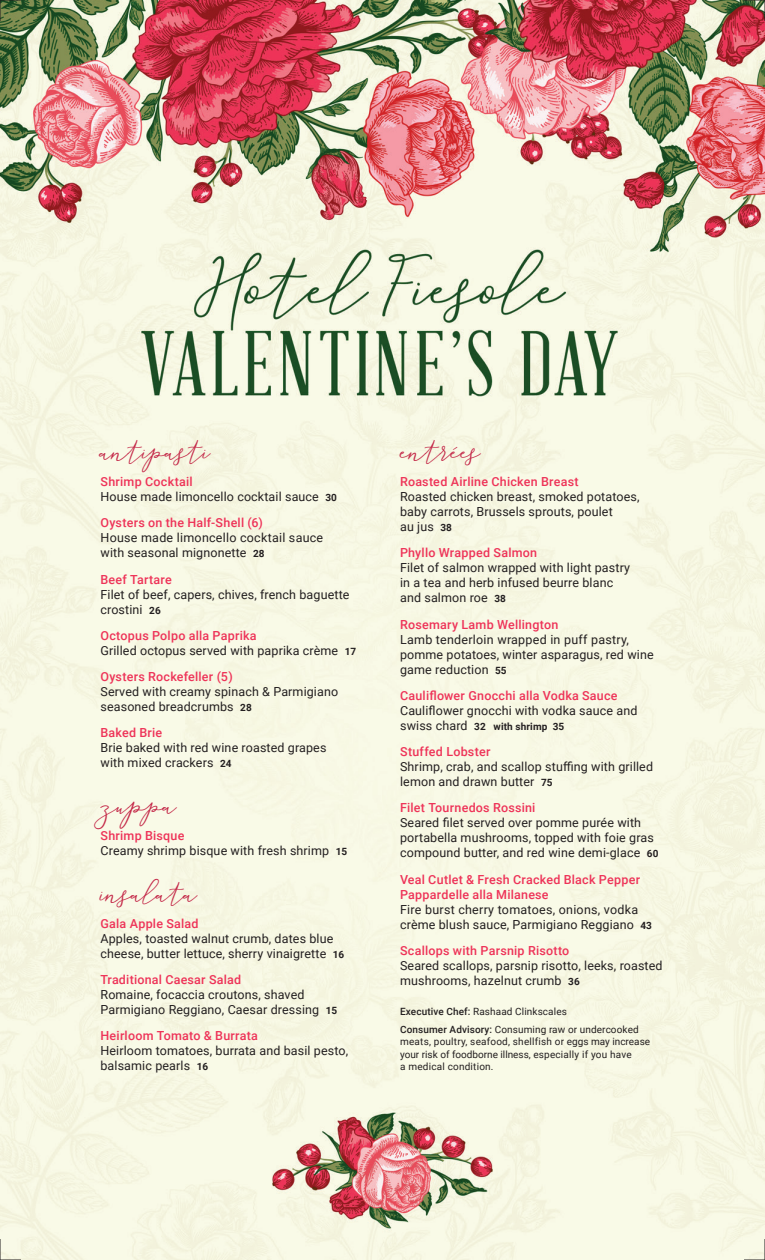
<style>
.page{position:relative;width:765px;height:1260px;background:#fff}
.page>*{position:absolute;margin:0;border:0;box-sizing:border-box;transform-origin:0 0}
.t1{font:31.25px "Revel";color:#c42848}
.t2{font:12.5px/15px "Roboto";letter-spacing:.01em;color:#231f20}
.t3{font:500 12.5px/15px "Roboto";letter-spacing:.02em;color:#ee3358}
.t4{font:10px/12.5px "Roboto";letter-spacing:.01em;color:#231f20}
.t5{font:700 10px "Roboto";letter-spacing:.01em;color:#231f20}
.s1{font-weight:500;color:#ee3358}
.s2{font-weight:700;font-size:10px}
.s3{font-weight:400;font-size:12.5px}
.s4{font-weight:500}
</style>
<div class="page">
<img style="left:0;top:0;width:765px;height:1260px">
<svg style="left:0;top:0;width:21px;height:21px"></svg>
<svg style="left:744px;top:0;width:21px;height:21px"></svg>
<svg style="left:0;top:1239px;width:21px;height:21px"></svg>
<svg style="left:744px;top:1239px;width:21px;height:21px"></svg>
<h1 class="t1" style="left:101px;top:433px;width:111px">antipasti</h1>
<p class="t2" style="left:101px;top:474px;width:238px"><span class="s1">Shrimp Cocktail<br></span>House made limoncello cocktail sauce <span class="s2">30</span></p>
<p class="t3" style="left:101px;top:515px;width:164px">Oysters on the Half-Shell (6)</p>
<p class="t2" style="left:101px;top:530px;width:224px">House made limoncello cocktail sauce with seasonal mignonette <span class="s2">28</span></p>
<p class="t3" style="left:101px;top:571px;width:73px">Beef Tartare</p>
<p class="t2" style="left:101px;top:586px;width:251px">Filet of beef, capers, chives, french baguette crostini <span class="s2">26</span></p>
<p class="t2" style="left:101px;top:627px;width:257px"><span class="s1">Octopus Polpo alla Paprika<br></span>Grilled octopus served with paprika crème <span class="s2">17</span></p>
<p class="t3" style="left:101px;top:669px;width:134px">Oysters Rockefeller (5)</p>
<p class="t2" style="left:101px;top:684px;width:239px">Served with creamy spinach &amp; Parmigiano seasoned breadcrumbs <span class="s2">28</span></p>
<p class="t3" style="left:101px;top:725px;width:63px">Baked Brie</p>
<p class="t2" style="left:101px;top:740px;width:227px">Brie baked with red wine roasted grapes with mixed crackers <span class="s2">24</span></p>
<h1 class="t1" style="left:101px;top:787px;width:77px">zuppa</h1>
<p class="t2" style="left:101px;top:828px;width:248px"><span class="s1">Shrimp Bisque<br></span>Creamy shrimp bisque with fresh shrimp <span class="s2">15</span></p>
<h1 class="t1" style="left:101px;top:875px;width:98px">insalata</h1>
<p class="t3" style="left:101px;top:915px;width:100px">Gala Apple Salad</p>
<p class="t2" style="left:101px;top:930px;width:245px">Apples, toasted walnut crumb, dates blue cheese, butter lettuce, sherry vinaigrette <span class="s2">16</span></p>
<p class="t3" style="left:101px;top:972px;width:142px">Traditional Caesar Salad</p>
<p class="t2" style="left:101px;top:987px;width:238px">Romaine, focaccia croutons, shaved<br>Parmigiano Reggiano, Caesar dressing <span class="s2">15</span></p>
<p class="t3" style="left:101px;top:1028px;width:159px">Heirloom Tomato &amp; Burrata</p>
<p class="t2" style="left:101px;top:1043px;width:249px">Heirloom tomatoes, burrata and basil pesto, balsamic pearls <span class="s2">16</span></p>
<h1 class="t1" style="left:400px;top:433px;width:82px">entrées</h1>
<p class="t3" style="left:400px;top:474px;width:180px">Roasted Airline Chicken Breast</p>
<p class="t2" style="left:400px;top:489px;width:241px">Roasted chicken breast, smoked potatoes, baby carrots, Brussels sprouts, poulet<br>au jus <span class="s2">38</span></p>
<p class="t3" style="left:400px;top:545px;width:139px">Phyllo Wrapped Salmon</p>
<p class="t2" style="left:400px;top:560px;width:231px">Filet of salmon wrapped with light pastry in a tea and herb infused beurre blanc and salmon roe <span class="s2">38</span></p>
<p class="t3" style="left:400px;top:616px;width:160px">Rosemary Lamb Wellington</p>
<p class="t2" style="left:400px;top:631px;width:255px">Lamb tenderloin wrapped in puff pastry, pomme potatoes, winter asparagus, red wine game reduction <span class="s2">55</span></p>
<p class="t3" style="left:400px;top:687px;width:219px">Cauliflower Gnocchi alla Vodka Sauce</p>
<p class="t2" style="left:400px;top:702px;width:239px">Cauliflower gnocchi with vodka sauce and</p>
<p class="t5" style="left:400px;top:719px;width:166px"><span class="s3">swiss chard</span> 32 with shrimp 35</p>
<p class="t3" style="left:400px;top:744px;width:92px">Stuffed Lobster</p>
<p class="t2" style="left:400px;top:759px;width:255px">Shrimp, crab, and scallop stuffing with grilled lemon and drawn butter <span class="s2">75</span></p>
<p class="t3" style="left:400px;top:800px;width:137px">Filet Tournedos Rossini</p>
<p class="t2" style="left:400px;top:815px;width:260px">Seared filet served over pomme purée with portabella mushrooms, topped with foie gras compound butter, and red wine demi-glace <span class="s2">60</span></p>
<p class="t3" style="left:400px;top:871px;width:241px">Veal Cutlet &amp; Fresh Cracked Black Pepper<br>Pappardelle alla Milanese</p>
<p class="t2" style="left:400px;top:901px;width:253px">Fire burst cherry tomatoes, onions, vodka crème blush sauce, Parmigiano Reggiano <span class="s2">43</span></p>
<p class="t3" style="left:400px;top:942px;width:171px">Scallops with Parsnip Risotto</p>
<p class="t2" style="left:400px;top:957px;width:264px">Seared scallops, parsnip risotto, leeks, roasted mushrooms, hazelnut crumb <span class="s2">36</span></p>
<p class="t4" style="left:400px;top:1002px;width:240px;line-height:18.1px"><span class="s4">Executive Chef:</span> Rashaad Clinkscales<br><span class="s4">Consumer Advisory:</span> Consuming raw or undercooked</p>
<p class="t4" style="left:400px;top:1035px;width:252px">meats, poultry, seafood, shellfish or eggs may increase your risk of foodborne illness, especially if you have<br>a medical condition.</p>
</div>
